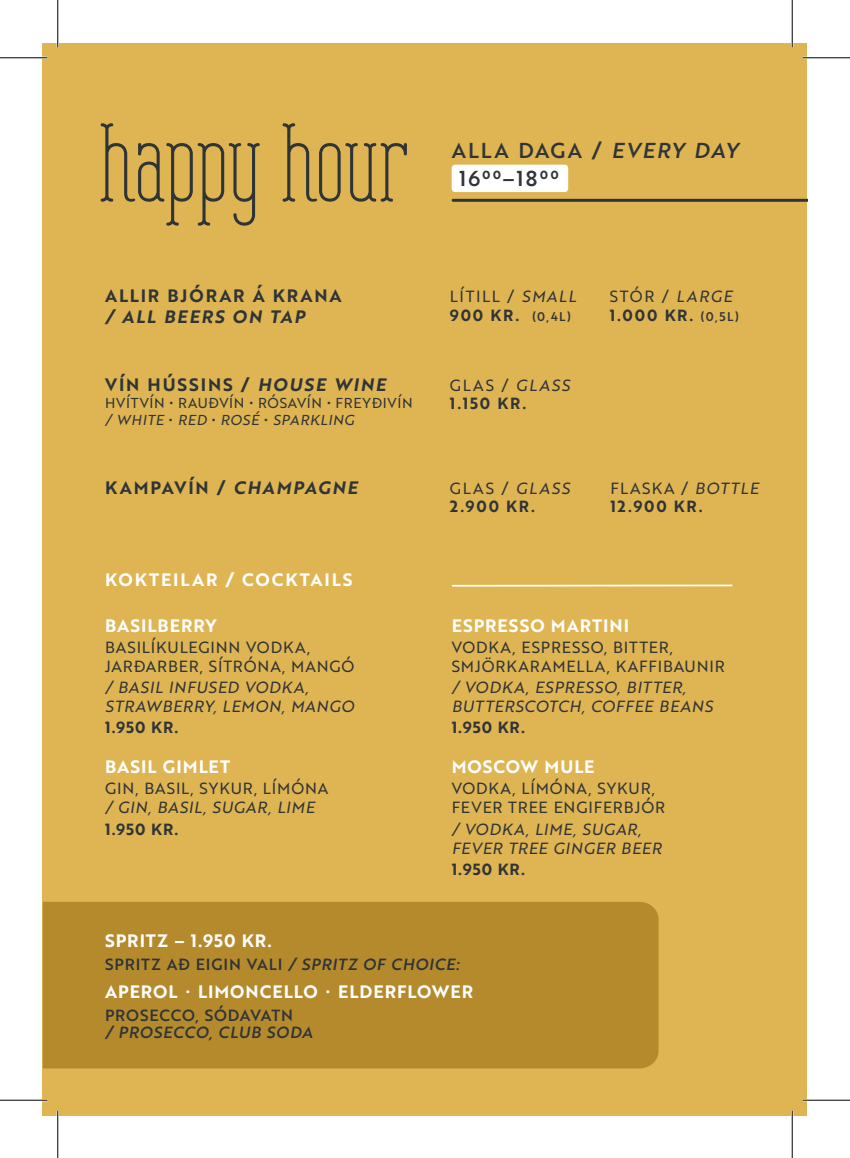
<style>
.page{position:relative;width:850px;height:1158px;background:#fff}
.page>*{position:absolute;margin:0;border:0;box-sizing:border-box;transform-origin:0 0}
.t1{font:21px/28px "Brother 1816 Medium";letter-spacing:.095em;color:#2f3437}
.t2{font:17.5px "Brother 1816 Bold";letter-spacing:.055em;color:#fff}
.t3{font:17.5px "Brother 1816 Bold";letter-spacing:.105em;color:#2f3437}
.t4{font:17.5px "Brother 1816 Bold";letter-spacing:.105em;color:#fff}
.t5{font:17.5px "Brother 1816 Bold Italic";letter-spacing:.105em;color:#2f3437}
.t6{font:15.75px/19.2px "Brother 1816 Regular";letter-spacing:.055em;color:#2f3437}
.t7{font:15.75px/19.2px "Brother 1816 Regular Italic";letter-spacing:.05em;color:#2f3437}
.t8{font:15.75px "Brother 1816 Bold";letter-spacing:.105em;color:#2f3437}
.t9{font:15.75px "Brother 1816 Medium";letter-spacing:.05em;color:#2f3437}
.t10{font:15.75px "Brother 1816 Medium Italic";letter-spacing:.055em;color:#2f3437}
.t11{font:14px "Brother 1816 Regular";letter-spacing:.05em;color:#2f3437}
.t12{font:14px "Brother 1816 Regular Italic";letter-spacing:.05em;color:#2f3437}
.s1{font-family:"Brother 1816 Medium Italic"}
.s2{font-family:"Brother 1816 Regular Italic"}
.s3{font-family:"Brother 1816 Medium";font-size:12.25px}
.s4{font-family:"Brother 1816 Bold Italic"}
.s5{font-family:"Brother 1816 Regular"}
</style>
<div class="page">
<div style="left:43px;top:43px;width:764px;height:1071px;background:#dfb553"></div>
<div style="left:43px;top:902px;width:615px;height:166px;background:#b58a2d"></div>
<div style="left:452px;top:165px;width:116px;height:27px;background:#fff;border-radius:3px"></div>
<svg style="left:101px;top:123px;width:159px;height:103px"></svg>
<svg style="left:282px;top:123px;width:125px;height:79px"></svg>
<svg style="left:452px;top:199px;width:355px;height:3px"></svg>
<hr style="left:452px;top:584px;width:280px;height:2px;background:#fff">
<hr style="left:0;top:57px;width:47px;height:2px;background:#fff">
<hr style="left:802px;top:57px;width:48px;height:2px;background:#fff">
<hr style="left:0;top:1098px;width:47px;height:3px;background:#fff">
<hr style="left:802px;top:1098px;width:48px;height:3px;background:#fff">
<hr style="left:57px;top:0;width:2px;height:47px;background:#fff">
<hr style="left:57px;top:1110px;width:2px;height:47px;background:#fff">
<hr style="left:791px;top:0;width:2px;height:47px;background:#fff">
<hr style="left:791px;top:1110px;width:2px;height:47px;background:#fff">
<hr style="left:0;top:57px;width:47px;height:1px;background:#000">
<hr style="left:802px;top:57px;width:48px;height:1px;background:#000">
<hr style="left:0;top:1099px;width:47px;height:1px;background:#000">
<hr style="left:802px;top:1099px;width:48px;height:1px;background:#000">
<hr style="left:57px;top:0;width:1px;height:47px;background:#000">
<hr style="left:57px;top:1110px;width:1px;height:47px;background:#000">
<hr style="left:792px;top:0;width:1px;height:47px;background:#000">
<hr style="left:792px;top:1110px;width:1px;height:47px;background:#000">
<h1 class="t1" style="left:459px;top:136px;width:280px;text-indent:-8px">ALLA DAGA / <span class="s1">EVERY DAY<br></span>16⁰⁰–18⁰⁰</h1>
<p class="t3" style="left:105px;top:282px;width:238px">ALLIR BJÓRAR Á KRANA</p>
<p class="t5" style="left:105px;top:303px;width:201px">/ ALL BEERS ON TAP</p>
<p class="t6" style="left:450px;top:286px;width:128px">LÍTILL / <span class="s2">SMALL</span></p>
<p class="t8" style="left:450px;top:303px;width:123px">900 KR. <span class="s3">(0,4L)</span></p>
<p class="t6" style="left:610px;top:286px;width:124px">STÓR / <span class="s2">LARGE</span></p>
<p class="t8" style="left:610px;top:303px;width:131px">1.000 KR. <span class="s3">(0,5L)</span></p>
<p class="t3" style="left:105px;top:371px;width:282px">VÍN HÚSSINS / <span class="s4">HOUSE WINE</span></p>
<p class="t11" style="left:105px;top:392px;width:309px">HVÍTVÍN • RAUÐVÍN • RÓSAVÍN • FREYÐIVÍN</p>
<p class="t12" style="left:105px;top:410px;width:250px">/ WHITE <span class="s5">•</span> RED <span class="s5">•</span> ROSÉ <span class="s5">•</span> SPARKLING</p>
<p class="t6" style="left:450px;top:375px;width:121px">GLAS / <span class="s2">GLASS</span></p>
<p class="t8" style="left:450px;top:391px;width:78px">1.150 KR.</p>
<p class="t3" style="left:105px;top:474px;width:254px">KAMPAVÍN / <span class="s4">CHAMPAGNE</span></p>
<p class="t6" style="left:450px;top:477px;width:121px">GLAS / <span class="s2">GLASS</span></p>
<p class="t8" style="left:450px;top:494px;width:86px">2.900 KR.</p>
<p class="t6" style="left:610px;top:477px;width:150px">FLASKA / <span class="s2">BOTTLE</span></p>
<p class="t8" style="left:610px;top:494px;width:94px">12.900 KR.</p>
<p class="t4" style="left:105px;top:566px;width:249px">KOKTEILAR / COCKTAILS</p>
<p class="t2" style="left:105px;top:612px;width:113px">BASILBERRY</p>
<p class="t6" style="left:105px;top:636px;width:251px">BASILÍKULEGINN VODKA,<br>JARÐARBER, SÍTRÓNA, MANGÓ</p>
<p class="t7" style="left:105px;top:677px;width:250px">/ BASIL INFUSED VODKA,<br>STRAWBERRY, LEMON, MANGO</p>
<p class="t8" style="left:105px;top:715px;width:75px">1.950 KR.</p>
<p class="t2" style="left:105px;top:753px;width:126px">BASIL GIMLET</p>
<p class="t6" style="left:105px;top:778px;width:225px">GIN, BASIL, SYKUR, LÍMÓNA</p>
<p class="t7" style="left:105px;top:797px;width:211px">/ GIN, BASIL, SUGAR, LIME</p>
<p class="t8" style="left:105px;top:816px;width:75px">1.950 KR.</p>
<p class="t2" style="left:452px;top:612px;width:179px">ESPRESSO MARTINI</p>
<p class="t6" style="left:452px;top:636px;width:274px">VODKA, ESPRESSO, BITTER,<br>SMJÖRKARAMELLA, KAFFIBAUNIR</p>
<p class="t7" style="left:452px;top:677px;width:263px">/ VODKA, ESPRESSO, BITTER,<br>BUTTERSCOTCH, COFFEE BEANS</p>
<p class="t8" style="left:452px;top:715px;width:75px">1.950 KR.</p>
<p class="t2" style="left:452px;top:753px;width:144px">MOSCOW MULE</p>
<p class="t6" style="left:452px;top:778px;width:215px">VODKA, LÍMÓNA, SYKUR,<br>FEVER TREE ENGIFERBJÓR</p>
<p class="t7" style="left:452px;top:818px;width:211px">/ VODKA, LIME, SUGAR,<br>FEVER TREE GINGER BEER</p>
<p class="t8" style="left:452px;top:857px;width:75px">1.950 KR.</p>
<p class="t2" style="left:105px;top:927px;width:168px">SPRITZ – 1.950 KR.</p>
<p class="t9" style="left:105px;top:952px;width:356px">SPRITZ AÐ EIGIN VALI <span class="s1">/ SPRITZ OF CHOICE:</span></p>
<p class="t2" style="left:105px;top:978px;width:369px">APEROL ∙ LIMONCELLO ∙ ELDERFLOWER</p>
<p class="t9" style="left:105px;top:1002px;width:189px">PROSECCO, SÓDAVATN</p>
<p class="t10" style="left:105px;top:1020px;width:209px">/ PROSECCO, CLUB SODA</p>
</div>
